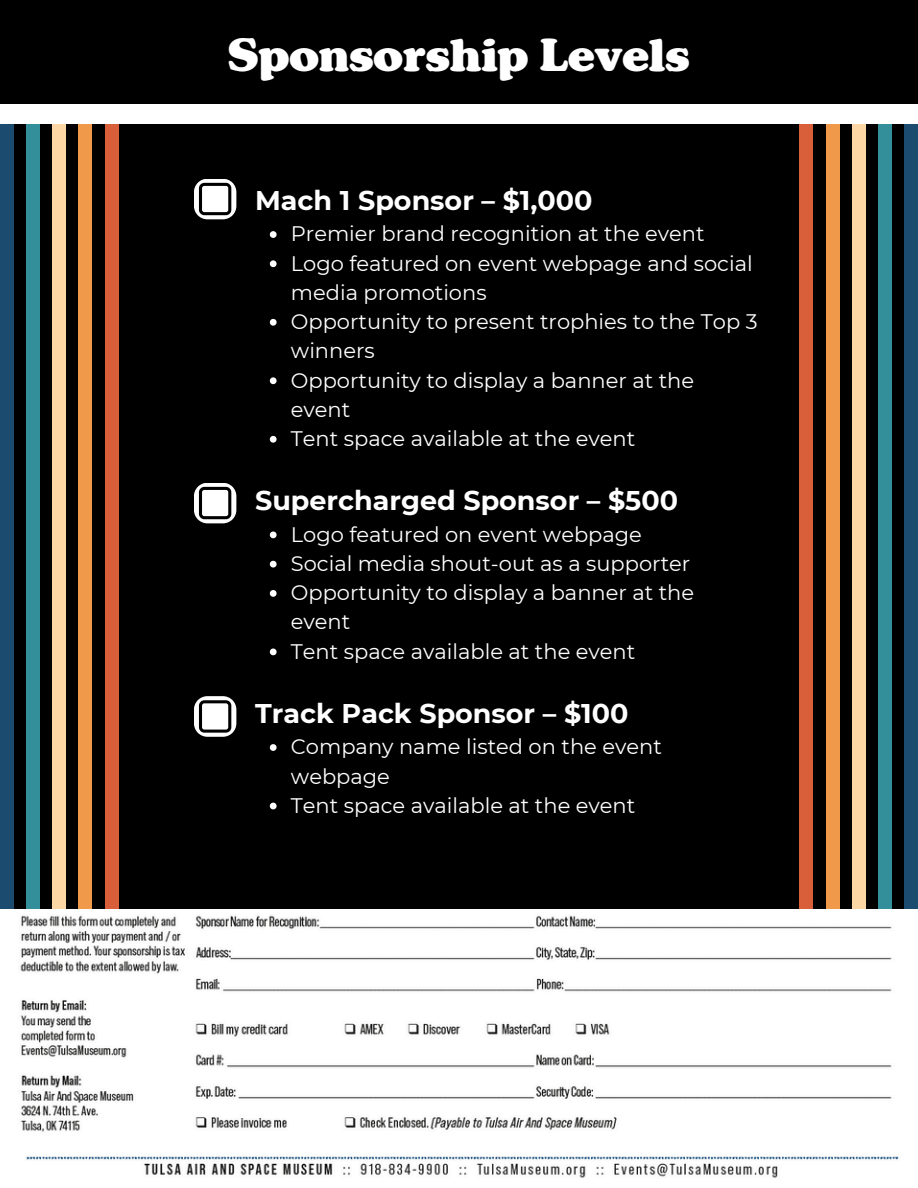
<style>
.page{position:relative;width:918px;height:1188px;background:#000}
.page>*{position:absolute;margin:0;border:0;box-sizing:border-box;transform-origin:0 0}
.t1{font:46.5px "Soulway Demo";color:#fff}
.t2{font:700 27px "Montserrat";color:#fff}
.t3{font:21px/29.2px "Montserrat";color:#fff}
</style>
<div class="page">
<div style="left:105px;top:124px;width:14px;height:786px;background:#d95f3a"></div>
<div style="left:78px;top:124px;width:14px;height:786px;background:#f0994a"></div>
<div style="left:52px;top:124px;width:14px;height:786px;background:#fcd6a5"></div>
<div style="left:27px;top:124px;width:13px;height:786px;background:#338f9a"></div>
<div style="left:0;top:124px;width:14px;height:786px;background:#1b4b6f"></div>
<div style="left:799px;top:124px;width:14px;height:786px;background:#d95f3a"></div>
<div style="left:826px;top:124px;width:13px;height:786px;background:#f0994a"></div>
<div style="left:852px;top:124px;width:14px;height:786px;background:#fcd6a5"></div>
<div style="left:878px;top:124px;width:13px;height:786px;background:#338f9a"></div>
<div style="left:904px;top:124px;width:14px;height:786px;background:#1b4b6f"></div>
<svg style="left:270px;top:231px;width:7px;height:7px"></svg>
<svg style="left:270px;top:260px;width:7px;height:7px"></svg>
<svg style="left:270px;top:319px;width:7px;height:7px"></svg>
<svg style="left:270px;top:377px;width:7px;height:7px"></svg>
<svg style="left:270px;top:436px;width:7px;height:7px"></svg>
<svg style="left:270px;top:532px;width:7px;height:6px"></svg>
<svg style="left:270px;top:561px;width:7px;height:7px"></svg>
<svg style="left:270px;top:590px;width:7px;height:7px"></svg>
<svg style="left:270px;top:649px;width:7px;height:6px"></svg>
<svg style="left:270px;top:744px;width:7px;height:7px"></svg>
<svg style="left:270px;top:803px;width:7px;height:6px"></svg>
<img style="left:0;top:910px;width:918px;height:277px">
<svg style="left:194px;top:179px;width:42px;height:40px"></svg>
<svg style="left:194px;top:483px;width:42px;height:40px"></svg>
<svg style="left:194px;top:696px;width:42px;height:41px"></svg>
<div style="left:0;top:104px;width:918px;height:20px;background:#fff"></div>
<p class="t1" style="left:228px;top:31px;width:463px">Sponsorship Levels</p>
<h1 class="t2" style="left:255px;top:184px;width:339px">Mach 1 Sponsor – $1,000</h1>
<p class="t3" style="left:291px;top:219px;width:415px">Premier brand recognition at the event</p>
<p class="t3" style="left:291px;top:248px;width:463px">Logo featured on event webpage and social media promotions</p>
<p class="t3" style="left:291px;top:307px;width:468px">Opportunity to present trophies to the Top 3 winners</p>
<p class="t3" style="left:291px;top:365px;width:405px">Opportunity to display a banner at the event</p>
<h2 class="t3" style="left:291px;top:424px;width:346px">Tent space available at the event</h2>
<p class="t2" style="left:255px;top:484px;width:424px">Supercharged Sponsor – $500</p>
<p class="t3" style="left:291px;top:519px;width:353px">Logo featured on event webpage</p>
<p class="t3" style="left:291px;top:549px;width:401px">Social media shout-out as a supporter</p>
<p class="t3" style="left:291px;top:578px;width:405px">Opportunity to display a banner at the event</p>
<p class="t3" style="left:291px;top:636px;width:346px">Tent space available at the event</p>
<h2 class="t2" style="left:255px;top:697px;width:375px">Track Pack Sponsor – $100</h2>
<p class="t3" style="left:291px;top:732px;width:372px">Company name listed on the event webpage</p>
<p class="t3" style="left:291px;top:791px;width:346px">Tent space available at the event</p>
</div>
